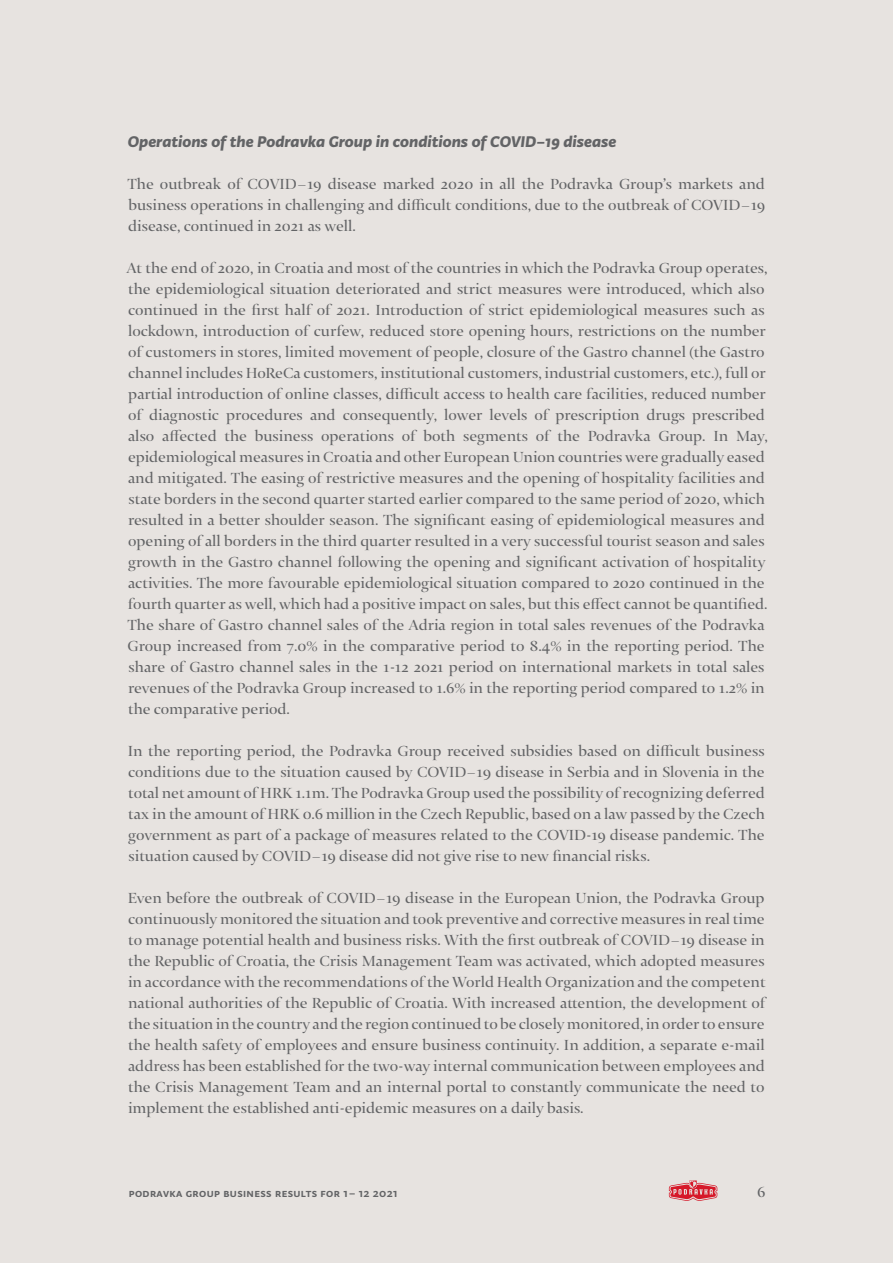
<style>
.page{position:relative;width:893px;height:1263px;background:#e7e3e0}
.page>*{position:absolute;margin:0;border:0;box-sizing:border-box;transform-origin:0 0}
.t1{font:16.5px/21px "Thema";color:#636466;text-align:justify}
.t2{font:16.5px "Typonine Sans Bld Ita";color:#636466}
.t3{font:500 12px "Typonine Sans";letter-spacing:.03em;color:#636466}
</style>
<div class="page">
<svg style="left:669px;top:1180px;width:48px;height:21px"></svg>
<p class="t2" style="left:128px;top:132px;width:490px">Operations of the Podravka Group in conditions of COVID–19 disease</p>
<p class="t1" style="left:128px;top:175px;width:639px">The outbreak of COVID–19 disease marked 2020 in all the Podravka Group’s markets and business operations in challenging and difficult conditions, due to the outbreak of COVID–19 disease, continued in 2021 as well.</p>
<p class="t1" style="left:127px;top:259px;width:642px;text-align:left">At the end of 2020, in Croatia and most of the countries in which the Podravka Group operates, the epidemiological situation deteriorated and strict measures were introduced, which also continued in the first half of 2021. Introduction of strict epidemiological measures such as lockdown, introduction of curfew, reduced store opening hours, restrictions on the number of customers in stores, limited movement of people, closure of the Gastro channel (the Gastro channel includes HoReCa customers, institutional customers, industrial customers, etc.), full or partial introduction of online classes, difficult access to health care facilities, reduced number of diagnostic procedures and consequently, lower levels of prescription drugs prescribed also affected the business operations of both segments of the Podravka Group. In May, epidemiological measures in Croatia and other European Union countries were gradually eased and mitigated. The easing of restrictive measures and the opening of hospitality facilities and state borders in the second quarter started earlier compared to the same period of 2020, which resulted in a better shoulder season. The significant easing of epidemiological measures and opening of all borders in the third quarter resulted in a very successful tourist season and sales growth in the Gastro channel following the opening and significant activation of hospitality activities. The more favourable epidemiological situation compared to 2020 continued in the fourth quarter as well, which had a positive impact on sales, but this effect cannot be quantified.<br>The share of Gastro channel sales of the Adria region in total sales revenues of the Podravka Group increased from 7.0% in the comparative period to 8.4% in the reporting period. The share of Gastro channel sales in the 1-12 2021 period on international markets in total sales revenues of the Podravka Group increased to 1.6% in the reporting period compared to 1.2% in the comparative period.</p>
<p class="t1" style="left:128px;top:742px;width:639px;text-align:left">In the reporting period, the Podravka Group received subsidies based on difficult business conditions due to the situation caused by COVID–19 disease in Serbia and in Slovenia in the total net amount of HRK 1.1m. The Podravka Group used the possibility of recognizing deferred tax in the amount of HRK 0.6 million in the Czech Republic, based on a law passed by the Czech government as part of a package of measures related to the COVID-19 disease pandemic. The situation caused by COVID–19 disease did not give rise to new financial risks.</p>
<p class="t1" style="left:128px;top:889px;width:639px">Even before the outbreak of COVID–19 disease in the European Union, the Podravka Group continuously monitored the situation and took preventive and corrective measures in real time to manage potential health and business risks. With the first outbreak of COVID–19 disease in the Republic of Croatia, the Crisis Management Team was activated, which adopted measures in accordance with the recommendations of the World Health Organization and the competent national authorities of the Republic of Croatia. With increased attention, the development of the situation in the country and the region continued to be closely monitored, in order to ensure the health safety of employees and ensure business continuity. In addition, a separate e-mail address has been established for the two-way internal communication between employees and the Crisis Management Team and an internal portal to constantly communicate the need to implement the established anti-epidemic measures on a daily basis.</p>
<p class="t3" style="left:129px;top:1186px;width:270px">podravka group business results for 1– 12 2021</p>
<p class="t1" style="left:757px;top:1183px;width:10px">6</p>
</div>
